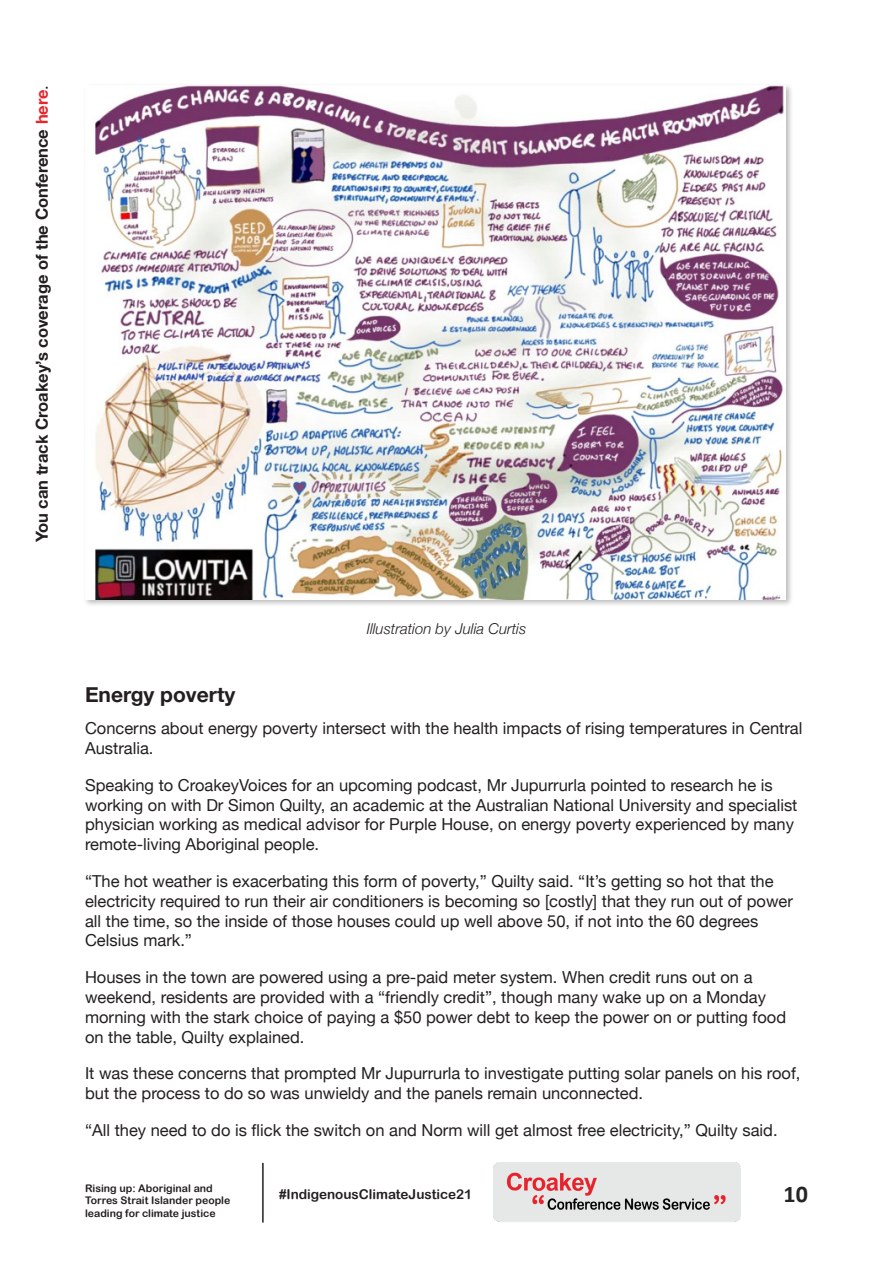
<style>
.page{position:relative;width:893px;height:1263px;background:#fff}
.page>*{position:absolute;margin:0;border:0;box-sizing:border-box;transform-origin:0 0}
.t1{font:700 24px "Calibri";color:#252524}
.Sub_Head{font:700 21px "Helvetica Neue";color:#231f20}
.t2{font:16.5px/19.8px "Helvetica Neue";color:#231f20}
.t3{font:700 16.5px "Helvetica Neue";color:#231f20}
.Captions{font:italic 300 15px "Helvetica Neue";color:#231f20}
.t4{font:13.5px "Arial Rounded MT Bold";color:#231f20}
.t5{font:10.5px/12.6px "Arial Rounded MT Bold";color:#231f20}
.s1{color:#e8242c}
.s2{font-weight:400}
</style>
<div class="page">
<img style="left:494px;top:1163px;width:247px;height:59px">
<hr style="left:262px;top:1163px;width:2px;height:59px;background:#231f20">
<div style="left:83px;top:83px;width:711px;height:525px;background:#231f20;opacity:.3"></div>
<img style="left:85px;top:85px;width:700px;height:514px">
<p class="t3" style="left:29px;top:542px;width:459px;rotate:-90deg">You can track Croakey’s coverage of the Conference <span class="s1">here</span><span class="s2">.</span></p>
<p class="Captions" style="left:367px;top:617px;width:161px">Illustration by Julia Curtis</p>
<p class="Sub_Head" style="left:85px;top:677px;width:152px">Energy poverty</p>
<p class="t2" style="left:85px;top:719px;width:719px">Concerns about energy poverty intersect with the health impacts of rising temperatures in Central<br>Australia.</p>
<p class="t2" style="left:85px;top:776px;width:714px">Speaking to CroakeyVoices for an upcoming podcast, Mr Jupurrurla pointed to research he is working on with Dr Simon Quilty, an academic at the Australian National University and specialist physician working as medical advisor for Purple House, on energy poverty experienced by many remote-living Aboriginal people.</p>
<p class="t2" style="left:85px;top:872px;width:709px">“The hot weather is exacerbating this form of poverty,” Quilty said. “It’s getting so hot that the electricity required to run their air conditioners is becoming so [costly] that they run out of power all the time, so the inside of those houses could up well above 50, if not into the 60 degrees Celsius mark.”</p>
<p class="t2" style="left:85px;top:968px;width:703px">Houses in the town are powered using a pre-paid meter system. When credit runs out on a weekend, residents are provided with a “friendly credit”, though many wake up on a Monday morning with the stark choice of paying a $50 power debt to keep the power on or putting food on the table, Quilty explained.</p>
<p class="t2" style="left:85px;top:1064px;width:717px">It was these concerns that prompted Mr Jupurrurla to investigate putting solar panels on his roof, but the process to do so was unwieldy and the panels remain unconnected.</p>
<p class="t2" style="left:85px;top:1121px;width:694px">“All they need to do is flick the switch on and Norm will get almost free electricity,” Quilty said.</p>
<p class="t5" style="left:85px;top:1181px;width:147px">Rising up: Aboriginal and<br>Torres Strait Islander people leading for climate justice</p>
<p class="t4" style="left:279px;top:1186px;width:195px">#IndigenousClimateJustice21</p>
<h1 class="t1" style="left:784px;top:1178px;width:26px">10</h1>
</div>
